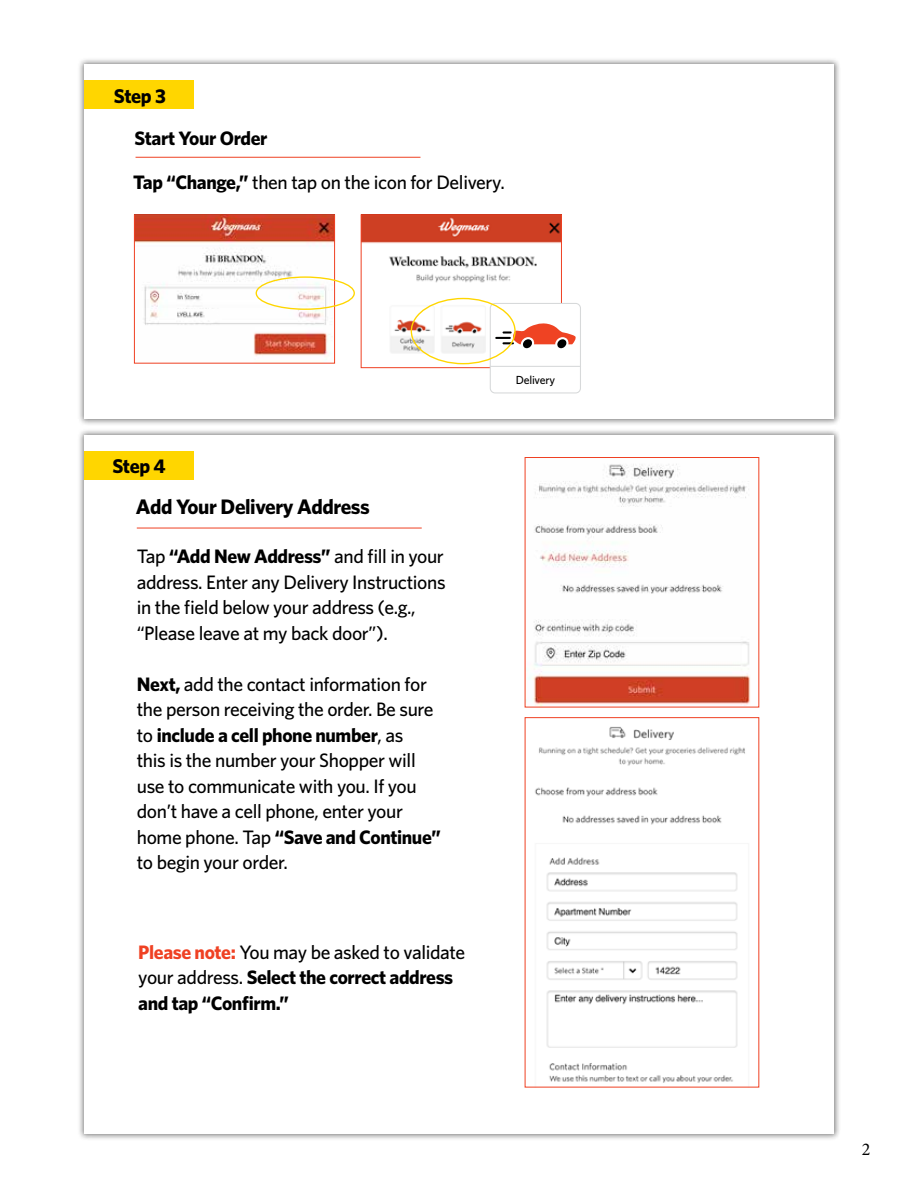
<style>
.page{position:relative;width:918px;height:1188px;background:#fff}
.page>*{position:absolute;margin:0;border:0;box-sizing:border-box;transform-origin:0 0}
.t1{font:700 21px "Whitney";letter-spacing:-.02em;color:#000}
.t2{font:700 19.95px "Whitney";letter-spacing:-.02em;color:#000}
.t3{font:500 19.5px/25.5px "Whitney";letter-spacing:-.02em;color:#000}
.t4{font:700 19.5px/25.5px "Whitney";letter-spacing:-.02em;color:#000}
.t5{font:18px "Minion Pro";color:#000}
.t6{font:500 11.7px "Whitney";letter-spacing:-.02em;color:#000}
.s1{font-weight:700}
.s2{color:#ef4123}
.s3{font-weight:500}
</style>
<div class="page">
<div style="left:77px;top:428px;width:764px;height:713px;background:#000;opacity:.5"></div>
<div style="left:84px;top:435px;width:750px;height:699px;background:#fff"></div>
<div style="left:77px;top:58px;width:764px;height:368px;background:#000;opacity:.5"></div>
<div style="left:84px;top:65px;width:750px;height:354px;background:#fff"></div>
<div style="left:84px;top:81px;width:109px;height:28px;background:#ffd600"></div>
<div style="left:84px;top:451px;width:109px;height:28px;background:#ffd600"></div>
<hr style="left:137px;top:528px;width:285px;height:1px;background:#ef4123">
<hr style="left:136px;top:157px;width:284px;height:1px;background:#ef4123">
<img style="left:136px;top:217px;width:197px;height:139px">
<div style="left:134px;top:215px;width:201px;height:148px;border:1px solid #ef4123"></div>
<div style="left:256px;top:276px;width:99px;height:34px;border:1px solid #ffd600;border-radius:50%"></div>
<img style="left:363px;top:217px;width:197px;height:149px">
<div style="left:361px;top:215px;width:201px;height:153px;border:1px solid #ef4123"></div>
<div style="left:490px;top:303px;width:90px;height:90px;background:#fff;border-radius:5px"></div>
<div style="left:490px;top:303px;width:91px;height:90px;border:1px solid #d7d9da;border-radius:5px"></div>
<hr style="left:490px;top:366px;width:91px;height:1px;background:#d7d9da">
<div style="left:523px;top:339px;width:9px;height:9px;background:#000;border-radius:4px"></div>
<svg style="left:557px;top:339px;width:10px;height:9px"></svg>
<svg style="left:496px;top:322px;width:80px;height:23px"></svg>
<div style="left:411px;top:298px;width:105px;height:66px;border:1px solid #ffd600;border-radius:50%"></div>
<img style="left:528px;top:464px;width:222px;height:241px">
<img style="left:535px;top:726px;width:210px;height:357px">
<img style="left:175px;top:310px;width:46px;height:10px">
<p class="t2" style="left:114px;top:83px;width:54px">Step 3</p>
<p class="t4" style="left:134px;top:125px;width:135px">Start Your Order</p>
<p class="t3" style="left:133px;top:169px;width:373px"><span class="s1">Tap “Change,”</span> then tap on the icon for Delivery.</p>
<p class="t2" style="left:112px;top:453px;width:55px">Step 4</p>
<p class="t1" style="left:136px;top:492px;width:235px">Add Your Delivery Address</p>
<p class="t3" style="left:137px;top:543px;width:310px">Tap <span class="s1">“Add New Address”</span> and fill in your address. Enter any Delivery Instructions in the field below your address (e.g., “Please leave at my back door”).</p>
<p class="t3" style="left:137px;top:671px;width:306px"><span class="s1">Next,</span> add the contact information for the person receiving the order. Be sure to <span class="s1">include a cell phone number</span>, as<br>this is the number your Shopper will use to communicate with you. If you don’t have a cell phone, enter your home phone. Tap <span class="s1">“Save and Continue” </span>to begin your order.</p>
<p class="t4" style="left:138px;top:939px;width:329px"><span class="s2">Please note:</span> <span class="s3">You may be asked to validate your address.</span> Select the correct address and tap “Confirm.”</p>
<p class="t6" style="left:516px;top:372px;width:41px">Delivery</p>
<p class="t5" style="left:862px;top:1137px;width:10px">2</p>
</div>
